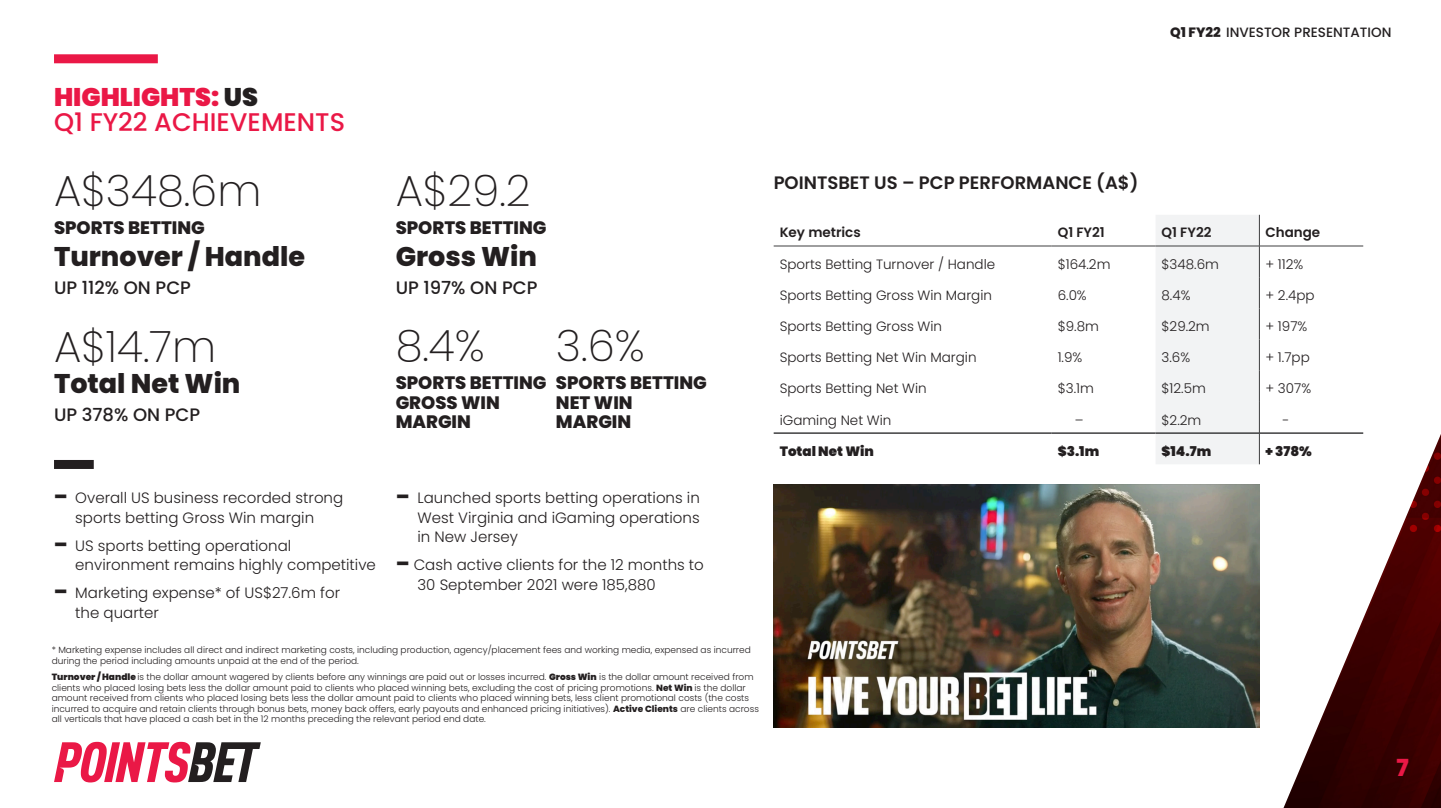
<style>
.page{position:relative;width:1441px;height:808px;background:#fff}
.page>*{position:absolute;margin:0;border:0;box-sizing:border-box;transform-origin:0 0}
._1_Highlight_No{font:200 43.5px "Poppins";color:#231f20}
._2_Highlight_Head{font:800 27px "Poppins";color:#231f20}
.Page_header_sub{font:500 25.5px "Poppins";color:#ea1846}
.Page_header{font:900 25.5px "Poppins";color:#ea1846}
.t1{font:800 23.55px "Poppins";color:#ea1846}
._3a_Highlight_sub_Ex{font:800 18px/19.5px "Poppins";color:#231f20}
._3_Highlight_sub{font:500 18px "Poppins";color:#231f20}
.t2{font:600 18px "Poppins";color:#231f20}
.Body_copy{font:300 15px/19.5px "Poppins";color:#231f20}
.t3{font:300 13.5px "Poppins";color:#231f20}
.t4{font:600 13.5px "Poppins";color:#231f20}
.t5{font:900 13.5px "Poppins";color:#231f20}
.t6{font:500 13.5px "Poppins";color:#231f20}
.Footnotes{font:300 9px/10.5px "Poppins";color:#231f20}
.s1{font-weight:800}
.s2{color:#231f20}
.s3{font-weight:900;font-size:19.5px}
.s4{font-weight:900}
</style>
<div class="page">
<img style="left:1283px;top:432px;width:157px;height:376px">
<svg style="left:54px;top:742px;width:207px;height:40px"></svg>
<div style="left:54px;top:54px;width:104px;height:9px;background:#ea1846"></div>
<div style="left:1155px;top:215px;width:103px;height:249px;background:#f2f3f4"></div>
<hr style="left:773px;top:246px;width:278px;height:1px;background:#3e3e3f">
<hr style="left:1051px;top:246px;width:104px;height:1px;background:#3e3e3f">
<hr style="left:1155px;top:246px;width:104px;height:1px;background:#3e3e3f">
<hr style="left:1259px;top:246px;width:103px;height:1px;background:#3e3e3f">
<hr style="left:773px;top:432px;width:278px;height:2px;background:#3e3e3f">
<hr style="left:1051px;top:432px;width:104px;height:2px;background:#3e3e3f">
<hr style="left:1155px;top:432px;width:103px;height:2px;background:#3e3e3f">
<hr style="left:1259px;top:432px;width:103px;height:2px;background:#3e3e3f">
<hr style="left:1258px;top:215px;width:1px;height:31px;background:#3e3e3f">
<hr style="left:1258px;top:246px;width:1px;height:31px;background:#3e3e3f">
<hr style="left:1258px;top:277px;width:1px;height:31px;background:#3e3e3f">
<hr style="left:1258px;top:308px;width:1px;height:32px;background:#3e3e3f">
<hr style="left:1258px;top:340px;width:1px;height:31px;background:#3e3e3f">
<hr style="left:1258px;top:371px;width:1px;height:31px;background:#3e3e3f">
<hr style="left:1258px;top:402px;width:1px;height:31px;background:#3e3e3f">
<hr style="left:1258px;top:433px;width:1px;height:31px;background:#3e3e3f">
<img style="left:773px;top:484px;width:485px;height:243px">
<div style="left:54px;top:460px;width:40px;height:9px;background:#231f20"></div>
<h3 class="t6" style="left:1169px;top:25px;width:223px"><span class="s1">Q1 FY22</span> INVESTOR PRESENTATION</h3>
<p class="Page_header" style="left:54px;top:82px;width:205px">HIGHLIGHTS: <span class="s2">US</span></p>
<p class="Page_header_sub" style="left:54px;top:108px;width:292px">Q1 FY22 ACHIEVEMENTS</p>
<p class="_1_Highlight_No" style="left:54px;top:166px;width:209px">A$348.6m</p>
<p class="_3a_Highlight_sub_Ex" style="left:54px;top:218px;width:152px">SPORTS BETTING</p>
<p class="_2_Highlight_Head" style="left:54px;top:241px;width:252px">Turnover / Handle</p>
<p class="_3_Highlight_sub" style="left:54px;top:277px;width:138px">UP 112% ON PCP</p>
<p class="_1_Highlight_No" style="left:54px;top:321px;width:163px">A$14.7m</p>
<p class="_2_Highlight_Head" style="left:54px;top:368px;width:188px">Total Net Win</p>
<p class="_3_Highlight_sub" style="left:54px;top:404px;width:148px">UP 378% ON PCP</p>
<p class="_1_Highlight_No" style="left:395px;top:166px;width:136px">A$29.2</p>
<p class="_3a_Highlight_sub_Ex" style="left:395px;top:218px;width:152px">SPORTS BETTING</p>
<p class="_2_Highlight_Head" style="left:395px;top:241px;width:143px">Gross Win</p>
<p class="_3_Highlight_sub" style="left:395px;top:277px;width:143px">UP 197% ON PCP</p>
<p class="_1_Highlight_No" style="left:395px;top:321px;width:91px">8.4%</p>
<p class="_3a_Highlight_sub_Ex" style="left:395px;top:373px;width:152px">SPORTS BETTING<br>GROSS WIN<br>MARGIN</p>
<p class="_1_Highlight_No" style="left:556px;top:321px;width:90px">3.6%</p>
<p class="_3a_Highlight_sub_Ex" style="left:556px;top:373px;width:152px">SPORTS BETTING<br>NET WIN<br>MARGIN</p>
<p class="Body_copy" style="left:54px;top:488px;width:291px;text-align:center"><span class="s3">–</span> Overall US business recorded strong sports betting Gross Win margin</p>
<p class="Body_copy" style="left:75px;top:536px;width:302px;text-indent:-21px"><span class="s3">–</span> US sports betting operational environment remains highly competitive</p>
<p class="Body_copy" style="left:75px;top:583px;width:266px;text-indent:-21px"><span class="s3">–</span> Marketing expense* of US$27.6m for the quarter</p>
<p class="Body_copy" style="left:417px;top:488px;width:284px;text-align:justify;text-indent:-21px"><span class="s3">–</span> Launched sports betting operations in West Virginia and iGaming operations in New Jersey</p>
<p class="Body_copy" style="left:417px;top:555px;width:288px;text-indent:-21px"><span class="s3">–</span> Cash active clients for the 12 months to<br>30 September 2021 were 185,880</p>
<p class="Footnotes" style="left:52px;top:644px;width:700px">* Marketing expense includes all direct and indirect marketing costs, including production, agency/placement fees and working media, expensed as incurred during the period including amounts unpaid at the end of the period.</p>
<p class="Footnotes" style="left:52px;top:672px;width:708px"><span class="s4">Turnover / Handle</span> is the dollar amount wagered by clients before any winnings are paid out or losses incurred. <span class="s4">Gross Win</span> is the dollar amount received from clients who placed losing bets less the dollar amount paid to clients who placed winning bets, excluding the cost of pricing promotions. <span class="s1">Net Win</span> is the dollar amount received from clients who placed losing bets less the dollar amount paid to clients who placed winning bets, less client promotional costs (the costs incurred to acquire and retain clients through bonus bets, money back offers, early payouts and enhanced pricing initiatives). <span class="s1">Active Clients</span> are clients across all verticals that have placed a cash bet in the 12 months preceding the relevant period end date.</p>
<h1 class="t2" style="left:773px;top:172px;width:366px">POINTSBET US – PCP PERFORMANCE (A$)</h1>
<p class="t4" style="left:779px;top:225px;width:83px">Key metrics</p>
<p class="t4" style="left:1057px;top:225px;width:49px">Q1 FY21</p>
<p class="t4" style="left:1161px;top:225px;width:51px">Q1 FY22</p>
<p class="t4" style="left:1265px;top:225px;width:56px">Change</p>
<p class="t3" style="left:779px;top:256px;width:217px">Sports Betting Turnover / Handle</p>
<p class="t3" style="left:1057px;top:256px;width:54px">$164.2m</p>
<p class="t3" style="left:1161px;top:256px;width:59px">$348.6m</p>
<p class="t3" style="left:1265px;top:256px;width:39px">+ 112%</p>
<p class="t3" style="left:779px;top:287px;width:214px">Sports Betting Gross Win Margin</p>
<p class="t3" style="left:1057px;top:287px;width:31px">6.0%</p>
<p class="t3" style="left:1161px;top:287px;width:30px">8.4%</p>
<p class="t3" style="left:1265px;top:287px;width:51px">+ 2.4pp</p>
<p class="t3" style="left:779px;top:318px;width:164px">Sports Betting Gross Win</p>
<p class="t3" style="left:1057px;top:318px;width:43px">$9.8m</p>
<p class="t3" style="left:1161px;top:318px;width:50px">$29.2m</p>
<p class="t3" style="left:1265px;top:318px;width:43px">+ 197%</p>
<p class="t3" style="left:779px;top:350px;width:198px">Sports Betting Net Win Margin</p>
<p class="t3" style="left:1057px;top:350px;width:26px">1.9%</p>
<p class="t3" style="left:1161px;top:350px;width:30px">3.6%</p>
<p class="t3" style="left:1265px;top:350px;width:46px">+ 1.7pp</p>
<p class="t3" style="left:779px;top:381px;width:148px">Sports Betting Net Win</p>
<p class="t3" style="left:1057px;top:381px;width:38px">$3.1m</p>
<p class="t3" style="left:1161px;top:381px;width:46px">$12.5m</p>
<p class="t3" style="left:1265px;top:381px;width:47px">+ 307%</p>
<p class="t3" style="left:779px;top:412px;width:113px">iGaming Net Win</p>
<p class="t3" style="left:1074px;top:412px;width:10px">–</p>
<p class="t3" style="left:1161px;top:412px;width:41px">$2.2m</p>
<p class="t3" style="left:1282px;top:412px;width:9px">-</p>
<p class="t5" style="left:779px;top:443px;width:96px">Total Net Win</p>
<p class="t5" style="left:1057px;top:443px;width:43px">$3.1m</p>
<p class="t5" style="left:1161px;top:443px;width:51px">$14.7m</p>
<p class="t5" style="left:1265px;top:443px;width:48px">+ 378%</p>
<h3 class="t1" style="left:1396px;top:754px;width:14px">7</h3>
</div>
